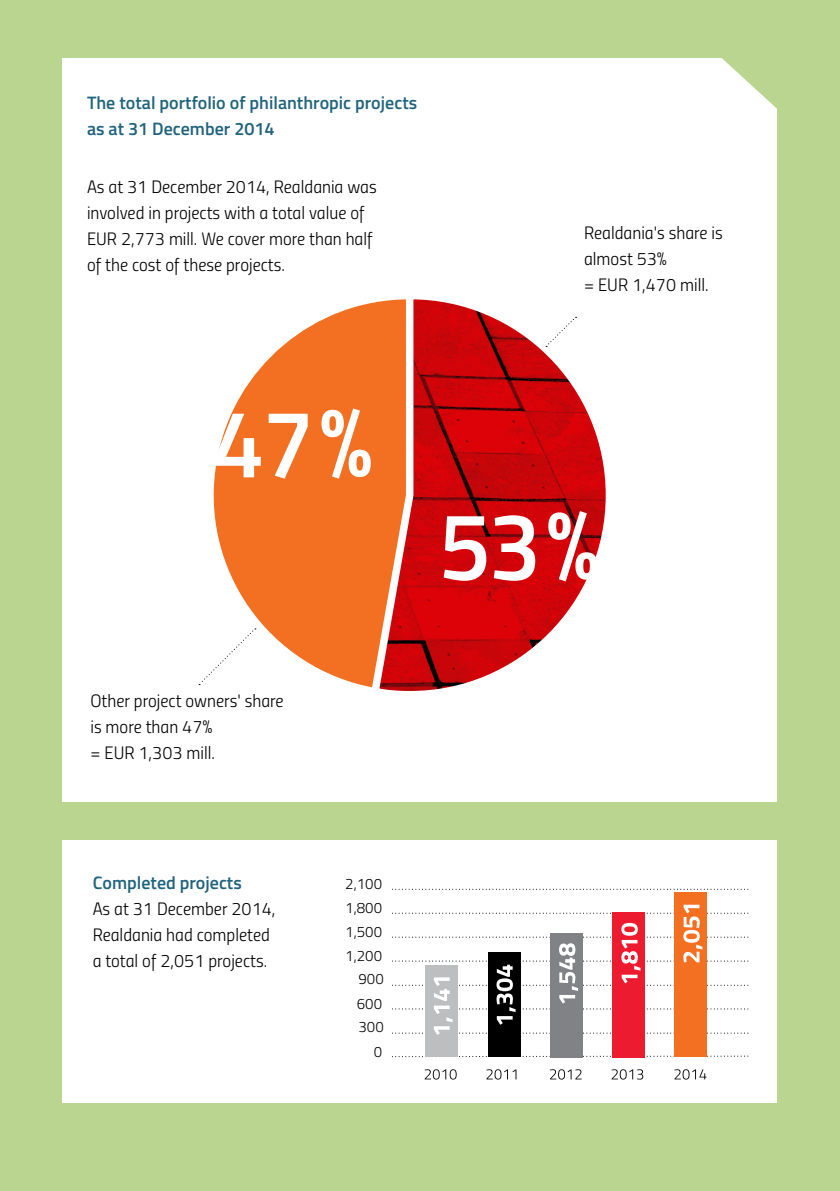
<style>
.page{position:relative;width:840px;height:1191px;background:#fff}
.page>*{position:absolute;margin:0;border:0;box-sizing:border-box;transform-origin:0 0}
.t1{font:96px "Titillium Semibold Upright";color:#fff}
.t2{font:18px/26px "Titillium Light Upright";color:#000}
.t3{font:600 18px/26px "Titillium";color:#20637d}
.t4{font:15px "Titillium Light Upright";color:#000}
</style>
<div class="page">
<div style="left:0;top:0;width:839px;height:1191px;background:#b9d58f"></div>
<div style="left:62px;top:59px;width:714px;height:743px;background:#fff"></div>
<svg style="left:720px;top:57px;width:57px;height:52px"></svg>
<svg style="left:198px;top:304px;width:169px;height:383px"></svg>
<svg style="left:367px;top:299px;width:239px;height:392px"></svg>
<svg style="left:545px;top:317px;width:31px;height:30px"></svg>
<svg style="left:199px;top:628px;width:57px;height:57px"></svg>
<div style="left:62px;top:840px;width:715px;height:263px;background:#fff"></div>
<svg style="left:392px;top:1055px;width:357px;height:2px"></svg>
<svg style="left:392px;top:889px;width:357px;height:1px"></svg>
<div style="left:612px;top:912px;width:32px;height:145px;background:#ed1b2f"></div>
<div style="left:550px;top:933px;width:32px;height:124px;background:#808285"></div>
<div style="left:487px;top:952px;width:33px;height:105px;background:#000"></div>
<div style="left:425px;top:965px;width:32px;height:92px;background:#bcbec0"></div>
<div style="left:674px;top:892px;width:32px;height:165px;background:#f36f21"></div>
<svg style="left:424px;top:1069px;width:32px;height:10px"></svg>
<svg style="left:392px;top:904px;width:357px;height:130px"></svg>
<svg style="left:486px;top:1069px;width:30px;height:10px"></svg>
<svg style="left:550px;top:1069px;width:31px;height:10px"></svg>
<svg style="left:611px;top:1069px;width:32px;height:10px"></svg>
<svg style="left:674px;top:1069px;width:32px;height:10px"></svg>
<p class="t3" style="left:87px;top:88px;width:331px">The total portfolio of philanthropic projects as at 31 December 2014</p>
<p class="t2" style="left:87px;top:172px;width:291px">As at 31 December 2014, Realdania was involved in projects with a total value of EUR 2,773 mill. We cover more than half of the cost of these projects.</p>
<p class="t2" style="left:583px;top:218px;width:140px">Realdania's share is almost 53%<br>= EUR 1,470 mill.</p>
<h1 class="t1" style="left:211px;top:370px;width:163px">47%</h1>
<p class="t2" style="left:90px;top:686px;width:195px">Other project owners' share is more than 47%<br>= EUR 1,303 mill.</p>
<p class="t3" style="left:93px;top:868px;width:150px">Completed projects</p>
<p class="t2" style="left:93px;top:894px;width:184px">As at 31 December 2014,<br>Realdania had completed a total of 2,051 projects.</p>
<p class="t4" style="left:345px;top:873px;width:38px">2,100</p>
<p class="t4" style="left:345px;top:897px;width:38px">1,800</p>
<p class="t4" style="left:345px;top:921px;width:38px">1,500</p>
<p class="t4" style="left:345px;top:945px;width:38px">1,200</p>
<p class="t4" style="left:358px;top:968px;width:27px">900</p>
<p class="t4" style="left:356px;top:993px;width:27px">600</p>
<p class="t4" style="left:358px;top:1016px;width:27px">300</p>
<p class="t4" style="left:373px;top:1040px;width:10px">0</p>
<h1 class="t1" style="left:438px;top:473px;width:163px">53%</h1>
</div>
